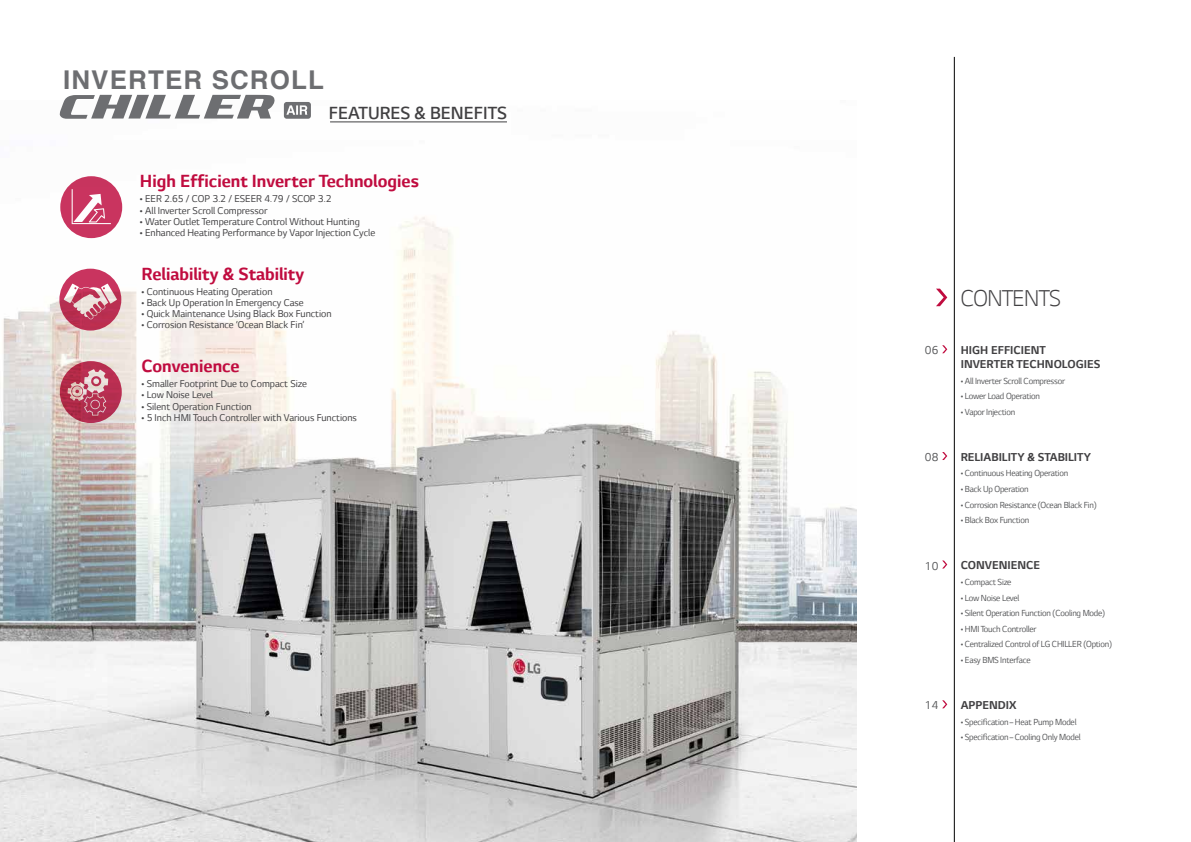
<style>
.page{position:relative;width:1191px;height:842px;background:#fff}
.page>*{position:absolute;margin:0;border:0;box-sizing:border-box;transform-origin:0 0}
.t1{font:300 26px "LG Smart";letter-spacing:-.02em;color:#414042}
.t2{font:700 25.9px "Helvetica";letter-spacing:.045em;color:#6d6e71}
.t3{font:700 20px "LG Smart";color:#c00c3f}
.t4{font:300 20px "LG Smart";color:#414042}
.t5{font:700 13px/13.9px "LG Smart";color:#414042}
.t6{font:13px "LG Smart";color:#58595b}
.t7{font:11.2px "LG Smart";color:#414042}
.t8{font:10px "LG Smart";letter-spacing:-.02em;color:#58595b}
</style>
<div class="page">
<img style="left:0;top:104px;width:856px;height:738px">
<svg style="left:59px;top:269px;width:62px;height:62px"></svg>
<svg style="left:64px;top:284px;width:53px;height:35px"></svg>
<svg style="left:60px;top:361px;width:62px;height:62px"></svg>
<svg style="left:68px;top:369px;width:40px;height:47px"></svg>
<svg style="left:60px;top:176px;width:62px;height:62px;fill:#c9345f"></svg>
<svg style="left:72px;top:189px;width:39px;height:35px"></svg>
<hr style="left:954px;top:57px;width:1px;height:785px;background:#000">
<svg style="left:60px;top:95px;width:215px;height:24px"></svg>
<svg style="left:284px;top:102px;width:27px;height:17px"></svg>
<svg style="left:936px;top:289px;width:11px;height:17px"></svg>
<svg style="left:942px;top:345px;width:5px;height:8px"></svg>
<svg style="left:942px;top:452px;width:5px;height:8px"></svg>
<svg style="left:942px;top:560px;width:5px;height:8px"></svg>
<svg style="left:942px;top:700px;width:5px;height:8px"></svg>
<hr style="left:330px;top:122px;width:177px;height:1px;background:#414042">
<h2 class="t2" style="left:63px;top:59px;width:262px">INVERTER SCROLL</h2>
<h3 class="t4" style="left:329px;top:102px;width:179px">FEATURES &amp; BENEFITS</h3>
<h3 class="t3" style="left:140px;top:170px;width:280px">High Efficient Inverter Technologies</h3>
<p class="t7" style="left:140px;top:193px;width:193px">• EER 2.65 / COP 3.2 / ESEER 4.79 / SCOP 3.2</p>
<p class="t7" style="left:140px;top:204px;width:129px">• All Inverter Scroll Compressor</p>
<p class="t7" style="left:140px;top:215px;width:221px">• Water Outlet Temperature Control Without Hunting</p>
<p class="t7" style="left:140px;top:227px;width:237px">• Enhanced Heating Performance by Vapor Injection Cycle</p>
<h3 class="t3" style="left:141px;top:263px;width:164px">Reliability &amp; Stability</h3>
<p class="t7" style="left:141px;top:285px;width:132px">• Continuous Heating Operation</p>
<p class="t7" style="left:141px;top:297px;width:164px">• Back Up Operation In Emergency Case</p>
<p class="t7" style="left:141px;top:308px;width:191px">• Quick Maintenance Using Black Box Function</p>
<p class="t7" style="left:141px;top:319px;width:164px">• Corrosion Resistance ‘Ocean Black Fin’</p>
<h3 class="t3" style="left:141px;top:355px;width:100px">Convenience</h3>
<p class="t7" style="left:141px;top:378px;width:167px">• Smaller Footprint Due to Compact Size</p>
<p class="t7" style="left:141px;top:389px;width:73px">• Low Noise Level</p>
<p class="t7" style="left:141px;top:400px;width:112px">• Silent Operation Function</p>
<p class="t7" style="left:141px;top:411px;width:217px">• 5 Inch HMI Touch Controller with Various Functions</p>
<p class="t6" style="left:925px;top:343px;width:15px">06</p>
<h1 class="t1" style="left:960px;top:284px;width:102px">CONTENTS</h1>
<p class="t5" style="left:960px;top:343px;width:141px">HIGH EFFICIENT<br>INVERTER TECHNOLOGIES</p>
<p class="t8" style="left:960px;top:375px;width:106px">• All Inverter Scroll Compressor</p>
<p class="t8" style="left:960px;top:391px;width:81px">• Lower Load Operation</p>
<p class="t8" style="left:960px;top:406px;width:56px">• Vapor Injection</p>
<p class="t6" style="left:925px;top:450px;width:15px">08</p>
<p class="t5" style="left:960px;top:450px;width:132px">RELIABILITY &amp; STABILITY</p>
<p class="t8" style="left:960px;top:468px;width:109px">• Continuous Heating Operation</p>
<p class="t8" style="left:960px;top:515px;width:70px">• Black Box Function</p>
<p class="t8" style="left:960px;top:484px;width:69px">• Back Up Operation</p>
<p class="t8" style="left:960px;top:499px;width:137px">• Corrosion Resistance (Ocean Black Fin)</p>
<p class="t6" style="left:925px;top:559px;width:15px">10</p>
<p class="t5" style="left:960px;top:558px;width:81px">CONVENIENCE</p>
<p class="t8" style="left:960px;top:576px;width:52px">• Compact Size</p>
<p class="t8" style="left:960px;top:592px;width:60px">• Low Noise Level</p>
<p class="t8" style="left:960px;top:608px;width:146px">• Silent Operation Function (Cooling Mode)</p>
<p class="t8" style="left:960px;top:623px;width:77px">• HMI Touch Controller</p>
<p class="t8" style="left:960px;top:639px;width:153px">• Centralized Control of LG CHILLER (Option)</p>
<p class="t8" style="left:960px;top:655px;width:71px">• Easy BMS Interface</p>
<p class="t6" style="left:925px;top:698px;width:15px">14</p>
<p class="t5" style="left:960px;top:698px;width:57px">APPENDIX</p>
<p class="t8" style="left:960px;top:716px;width:117px">• Specification – Heat Pump Model</p>
<p class="t8" style="left:960px;top:732px;width:121px">• Specification – Cooling Only Model</p>
</div>
